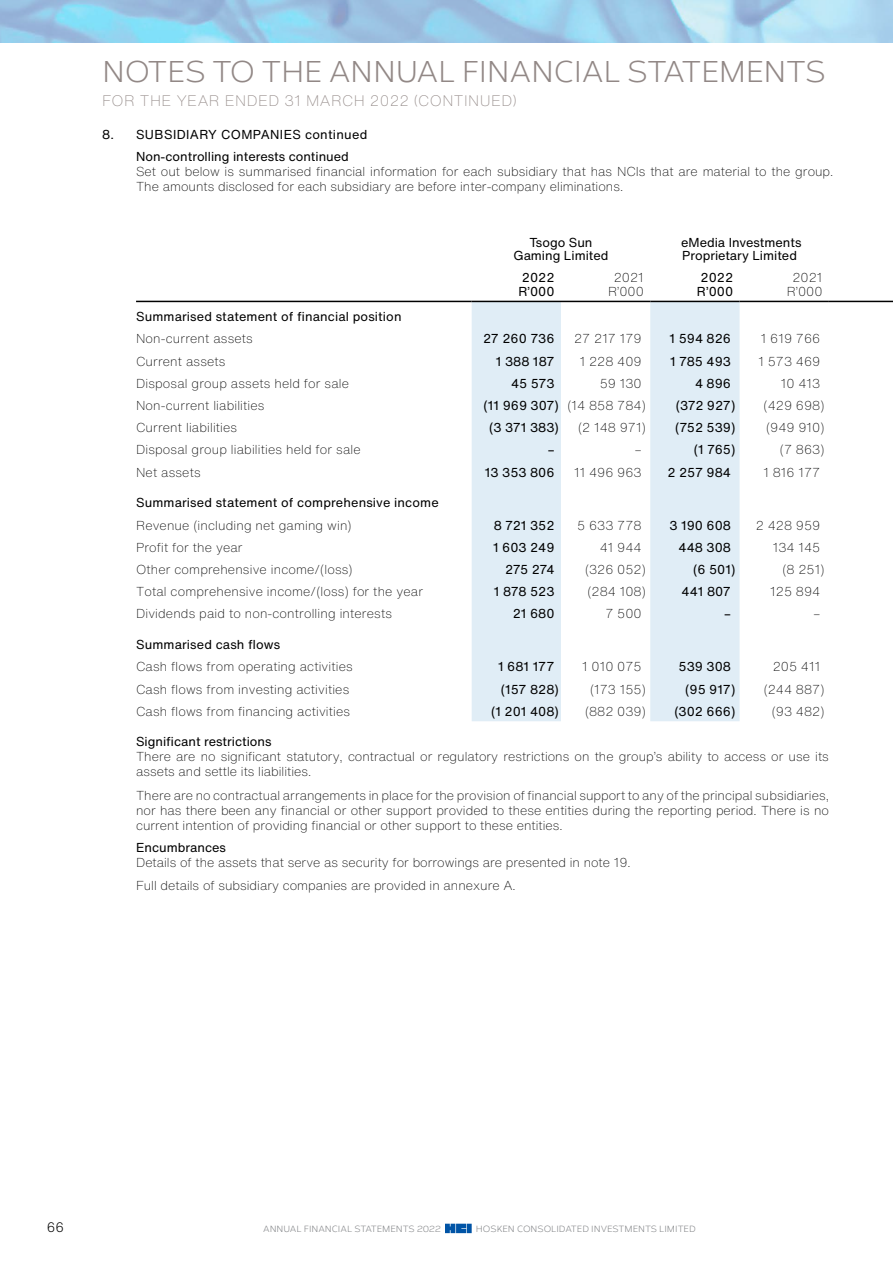
<style>
.page{position:relative;width:893px;height:1263px;background:#fff}
.page>*{position:absolute;margin:0;border:0;box-sizing:border-box;transform-origin:0 0}
.t1{font:30px "Corbert";letter-spacing:-.01em;color:#928886}
.t2{font:200 15px "Helvetica Now Text";letter-spacing:.03em;color:#928886}
.t3{font:300 13.5px "Helvetica Now Text";color:#000}
.t4{font:200 12.75px/15px "Helvetica Now Text";color:#000}
.t5{font:12.75px/12.8px "Helvetica Now Text";color:#000}
.t6{font:9px "Corbert";color:#808285}
.s1{font-weight:200}
</style>
<div class="page">
<svg style="left:472px;top:302px;width:268px;height:419px;fill:#e0edf6"></svg>
<hr style="left:136px;top:301px;width:336px;height:1px;background:#000">
<hr style="left:472px;top:301px;width:89px;height:1px;background:#000">
<hr style="left:561px;top:301px;width:89px;height:1px;background:#000">
<hr style="left:650px;top:301px;width:90px;height:1px;background:#000">
<hr style="left:740px;top:301px;width:89px;height:1px;background:#000">
<hr style="left:829px;top:301px;width:64px;height:1px;background:#000">
<img style="left:0;top:0;width:893px;height:43px">
<svg style="left:445px;top:1224px;width:27px;height:9px"></svg>
<h1 class="t1" style="left:102px;top:48px;width:725px">NOTES TO THE ANNUAL FINANCIAL STATEMENTS</h1>
<p class="t2" style="left:102px;top:90px;width:416px">FOR THE YEAR ENDED 31 MARCH 2022 (CONTINUED)</p>
<p class="t5" style="left:136px;top:123px;width:233px;line-height:22px;text-indent:-34px">8. SUBSIDIARY COMPANIES continued<br>Non-controlling interests continued</p>
<p class="t4" style="left:136px;top:163px;width:699px">Set out below is summarised financial information for each subsidiary that has NCIs that are material to the group.<br>The amounts disclosed for each subsidiary are before inter-company eliminations.</p>
<p class="t5" style="left:513px;top:236px;width:97px;text-align:center">Tsogo Sun<br>Gaming Limited</p>
<p class="t5" style="left:681px;top:236px;width:122px">eMedia Investments<br>Proprietary Limited</p>
<p class="t5" style="left:518px;top:271px;width:38px;line-height:13.5px">2022<br>R’000</p>
<p class="t4" style="left:608px;top:271px;width:37px;line-height:13.5px;text-align:center">2021<br>R’000</p>
<p class="t5" style="left:697px;top:271px;width:38px;line-height:13.5px">2022<br>R’000</p>
<p class="t4" style="left:787px;top:271px;width:37px;line-height:13.5px;text-align:center">2021<br>R’000</p>
<p class="t5" style="left:136px;top:310px;width:267px">Summarised statement of financial position</p>
<p class="t4" style="left:136px;top:331px;width:118px">Non-current assets</p>
<p class="t5" style="left:483px;top:332px;width:73px">27 260 736</p>
<p class="t4" style="left:574px;top:331px;width:69px">27 217 179</p>
<p class="t5" style="left:669px;top:332px;width:63px">1 594 826</p>
<p class="t4" style="left:761px;top:331px;width:61px">1 619 766</p>
<p class="t4" style="left:136px;top:353px;width:91px">Current assets</p>
<p class="t5" style="left:496px;top:354px;width:60px">1 388 187</p>
<p class="t4" style="left:580px;top:353px;width:63px">1 228 409</p>
<p class="t5" style="left:670px;top:354px;width:63px">1 785 493</p>
<p class="t4" style="left:758px;top:353px;width:63px">1 573 469</p>
<p class="t4" style="left:136px;top:375px;width:214px">Disposal group assets held for sale</p>
<p class="t5" style="left:511px;top:376px;width:45px">45 573</p>
<p class="t4" style="left:600px;top:375px;width:43px">59 130</p>
<p class="t5" style="left:695px;top:376px;width:38px">4 896</p>
<p class="t4" style="left:781px;top:375px;width:41px">10 413</p>
<p class="t4" style="left:136px;top:397px;width:130px">Non-current liabilities</p>
<p class="t5" style="left:483px;top:399px;width:164px">(11 969 307) <span class="s1">(14 858 784)</span></p>
<p class="t5" style="left:676px;top:399px;width:61px">(372 927)</p>
<p class="t4" style="left:764px;top:397px;width:62px">(429 698)</p>
<p class="t4" style="left:136px;top:420px;width:103px">Current liabilities</p>
<p class="t5" style="left:489px;top:421px;width:71px">(3 371 383)</p>
<p class="t4" style="left:578px;top:420px;width:69px">(2 148 971)</p>
<p class="t5" style="left:675px;top:421px;width:62px">(752 539)</p>
<p class="t4" style="left:766px;top:420px;width:60px">(949 910)</p>
<p class="t4" style="left:136px;top:442px;width:226px">Disposal group liabilities held for sale</p>
<p class="t5" style="left:548px;top:443px;width:8px">–</p>
<p class="t4" style="left:635px;top:442px;width:8px">–</p>
<p class="t5" style="left:694px;top:443px;width:43px">(1 765)</p>
<p class="t4" style="left:780px;top:442px;width:46px">(7 863)</p>
<p class="t4" style="left:136px;top:464px;width:66px">Net assets</p>
<p class="t5" style="left:485px;top:465px;width:71px">13 353 806</p>
<p class="t4" style="left:574px;top:464px;width:69px">11 496 963</p>
<p class="t5" style="left:667px;top:465px;width:65px">2 257 984</p>
<p class="t4" style="left:763px;top:464px;width:58px">1 816 177</p>
<p class="t5" style="left:136px;top:496px;width:304px">Summarised statement of comprehensive income</p>
<p class="t4" style="left:136px;top:517px;width:217px">Revenue (including net gaming win)</p>
<p class="t5" style="left:494px;top:518px;width:62px">8 721 352</p>
<p class="t4" style="left:577px;top:517px;width:66px">5 633 778</p>
<p class="t5" style="left:669px;top:518px;width:63px">3 190 608</p>
<p class="t4" style="left:756px;top:517px;width:66px">2 428 959</p>
<p class="t4" style="left:136px;top:539px;width:108px">Profit for the year</p>
<p class="t5" style="left:493px;top:540px;width:63px">1 603 249</p>
<p class="t4" style="left:600px;top:539px;width:43px">41 944</p>
<p class="t5" style="left:679px;top:540px;width:54px">448 308</p>
<p class="t4" style="left:773px;top:539px;width:49px">134 145</p>
<p class="t4" style="left:136px;top:561px;width:218px">Other comprehensive income/(loss)</p>
<p class="t5" style="left:505px;top:563px;width:51px">275 274</p>
<p class="t4" style="left:585px;top:561px;width:62px">(326 052)</p>
<p class="t5" style="left:693px;top:563px;width:44px">(6 501)</p>
<p class="t4" style="left:782px;top:561px;width:43px">(8 251)</p>
<p class="t4" style="left:136px;top:584px;width:289px">Total comprehensive income/(loss) for the year</p>
<p class="t5" style="left:494px;top:585px;width:62px">1 878 523</p>
<p class="t4" style="left:588px;top:584px;width:60px">(284 108)</p>
<p class="t5" style="left:682px;top:585px;width:51px">441 807</p>
<p class="t4" style="left:770px;top:584px;width:52px">125 894</p>
<p class="t4" style="left:136px;top:606px;width:257px">Dividends paid to non-controlling interests</p>
<p class="t5" style="left:513px;top:607px;width:43px">21 680</p>
<p class="t4" style="left:605px;top:606px;width:38px">7 500</p>
<p class="t5" style="left:724px;top:607px;width:8px">–</p>
<p class="t4" style="left:814px;top:606px;width:8px">–</p>
<p class="t5" style="left:136px;top:638px;width:146px">Summarised cash flows</p>
<p class="t4" style="left:136px;top:659px;width:218px">Cash flows from operating activities</p>
<p class="t5" style="left:498px;top:660px;width:58px">1 681 177</p>
<p class="t4" style="left:582px;top:659px;width:61px">1 010 075</p>
<p class="t5" style="left:679px;top:660px;width:54px">539 308</p>
<p class="t4" style="left:773px;top:659px;width:49px">205 411</p>
<p class="t4" style="left:136px;top:681px;width:215px">Cash flows from investing activities</p>
<p class="t5" style="left:501px;top:682px;width:60px">(157 828)</p>
<p class="t4" style="left:590px;top:681px;width:57px">(173 155)</p>
<p class="t5" style="left:685px;top:682px;width:52px">(95 917)</p>
<p class="t4" style="left:764px;top:681px;width:62px">(244 887)</p>
<p class="t4" style="left:136px;top:703px;width:216px">Cash flows from financing activities</p>
<p class="t5" style="left:491px;top:704px;width:69px">(1 201 408)</p>
<p class="t4" style="left:585px;top:703px;width:62px">(882 039)</p>
<p class="t5" style="left:674px;top:704px;width:63px">(302 666)</p>
<p class="t4" style="left:772px;top:703px;width:54px">(93 482)</p>
<p class="t5" style="left:136px;top:735px;width:137px">Significant restrictions</p>
<p class="t4" style="left:136px;top:749px;width:694px">There are no significant statutory, contractual or regulatory restrictions on the group’s ability to access or use its assets and settle its liabilities.</p>
<p class="t4" style="left:136px;top:787px;width:694px;text-align:justify">There are no contractual arrangements in place for the provision of financial support to any of the principal subsidiaries, nor has there been any financial or other support provided to these entities during the reporting period. There is no current intention of providing financial or other support to these entities.</p>
<p class="t5" style="left:136px;top:841px;width:91px">Encumbrances</p>
<p class="t4" style="left:136px;top:850px;width:496px;line-height:23.5px">Details of the assets that serve as security for borrowings are presented in note 19.<br>Full details of subsidiary companies are provided in annexure A.</p>
<p class="t3" style="left:47px;top:1217px;width:19px">66</p>
<p class="t6" style="left:263px;top:1221px;width:179px">ANNUAL FINANCIAL STATEMENTS 2022</p>
<p class="t6" style="left:476px;top:1221px;width:221px">HOSKEN CONSOLIDATED INVESTMENTS LIMITED</p>
</div>
